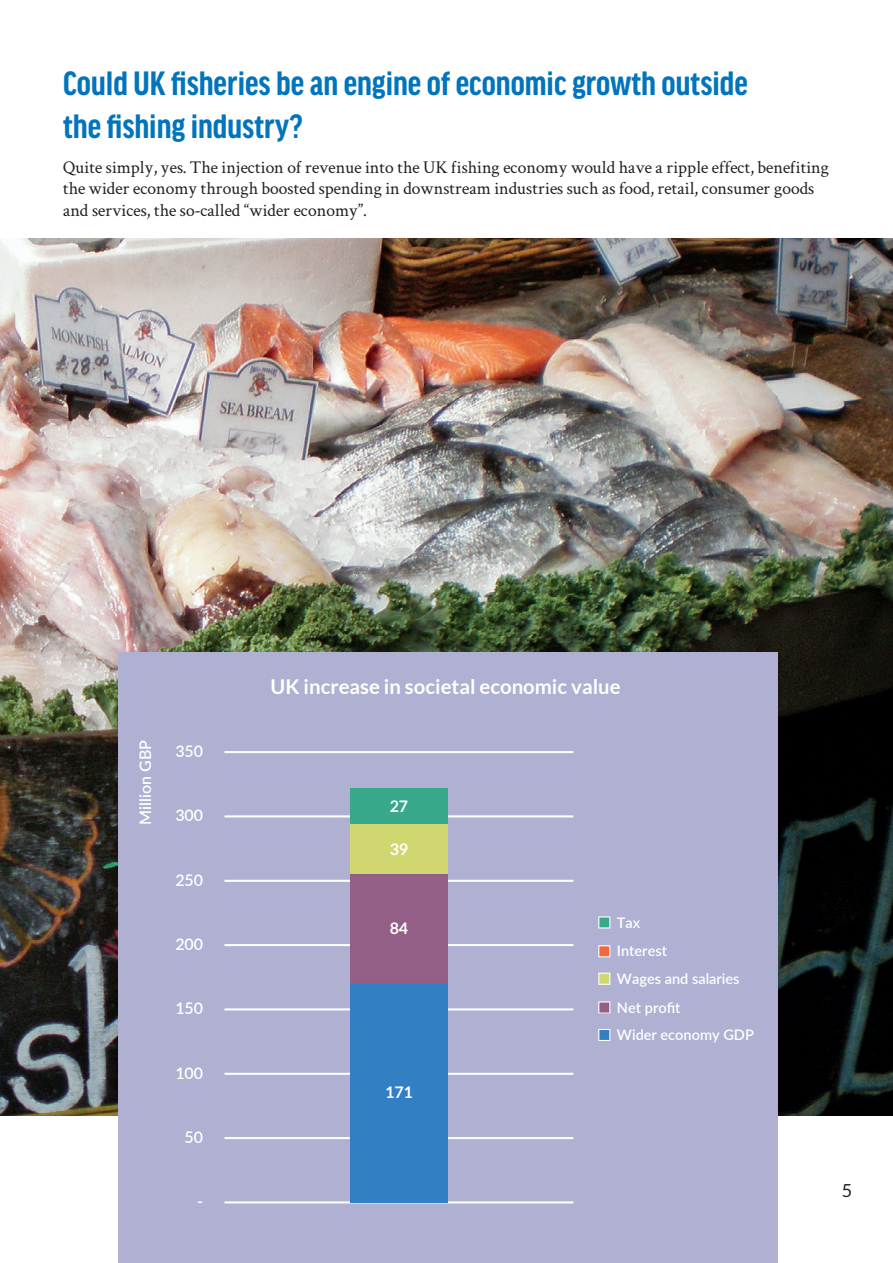
<style>
.page{position:relative;width:893px;height:1263px;background:#fff}
.page>*{position:absolute;margin:0;border:0;box-sizing:border-box;transform-origin:0 0}
.t1{font:700 condensed 36px/43.2px "Good Headline OT";color:#0074bc}
.t2{font:700 20.4px "Lato";color:#fff}
.t3{font:18px/21.6px "Crimson Text";color:#231f20}
.t4{font:18px "Lato";color:#231f20}
.t5{font:600 16.05px "Lato";color:#fff}
.t6{font:700 16.05px "Lato";color:#fff}
.t7{font:600 14.55px/28.8px "Lato";color:#fff}
</style>
<div class="page">
<img style="left:0;top:238px;width:893px;height:877px">
<div style="left:118px;top:652px;width:659px;height:611px;background:#afb0d2"></div>
<div style="left:225px;top:1202px;width:348px;height:1px;border:1px solid #fff"></div>
<div style="left:225px;top:1137px;width:348px;height:2px;border:1px solid #fff"></div>
<div style="left:225px;top:1073px;width:348px;height:1px;border:1px solid #fff"></div>
<div style="left:225px;top:1009px;width:348px;height:1px;border:1px solid #fff"></div>
<div style="left:225px;top:944px;width:348px;height:2px;border:1px solid #fff"></div>
<div style="left:225px;top:880px;width:348px;height:1px;border:1px solid #fff"></div>
<div style="left:225px;top:816px;width:348px;height:1px;border:1px solid #fff"></div>
<div style="left:225px;top:751px;width:348px;height:2px;border:1px solid #fff"></div>
<div style="left:350px;top:982px;width:98px;height:220px;background:#3280c3"></div>
<div style="left:350px;top:874px;width:98px;height:108px;background:#935f86"></div>
<div style="left:350px;top:824px;width:98px;height:50px;background:#d1d770"></div>
<hr style="left:350px;top:823px;width:98px;height:1px;background:#f2673b">
<div style="left:350px;top:788px;width:98px;height:35px;background:#37a889"></div>
<svg style="left:598px;top:916px;width:12px;height:12px"></svg>
<svg style="left:598px;top:945px;width:12px;height:12px"></svg>
<svg style="left:598px;top:972px;width:12px;height:13px"></svg>
<svg style="left:598px;top:1001px;width:12px;height:13px"></svg>
<svg style="left:598px;top:1029px;width:12px;height:12px"></svg>
<h1 class="t1" style="left:63px;top:63px;width:686px">Could UK fisheries be an engine of economic growth outside the fishing industry?</h1>
<p class="t3" style="left:63px;top:155px;width:768px">Quite simply, yes. The injection of revenue into the UK fishing economy would have a ripple effect, benefiting the wider economy through boosted spending in downstream industries such as food, retail, consumer goods and services, the so‑called “wider economy”.</p>
<p class="t5" style="left:134px;top:825px;width:86px;rotate:-90deg">Million GBP</p>
<p class="t5" style="left:175px;top:739px;width:29px">350</p>
<p class="t5" style="left:175px;top:804px;width:29px">300</p>
<p class="t5" style="left:175px;top:868px;width:29px">250</p>
<p class="t5" style="left:175px;top:932px;width:29px">200</p>
<p class="t5" style="left:175px;top:997px;width:29px">150</p>
<p class="t5" style="left:175px;top:1061px;width:29px">100</p>
<p class="t5" style="left:185px;top:1125px;width:20px">50</p>
<p class="t5" style="left:197px;top:1190px;width:7px">-</p>
<p class="t2" style="left:271px;top:675px;width:351px">UK increase in societal economic value</p>
<p class="t6" style="left:390px;top:797px;width:20px">27</p>
<p class="t6" style="left:390px;top:840px;width:20px">39</p>
<p class="t6" style="left:390px;top:919px;width:20px">84</p>
<p class="t6" style="left:385px;top:1083px;width:29px">171</p>
<p class="t7" style="left:617px;top:907px;width:52px">Tax<br>Interest</p>
<p class="t7" style="left:617px;top:963px;width:124px">Wages and salaries<br>Net profit</p>
<p class="t7" style="left:617px;top:1020px;width:138px">Wider economy GDP</p>
<p class="t4" style="left:842px;top:1181px;width:12px">5</p>
</div>
